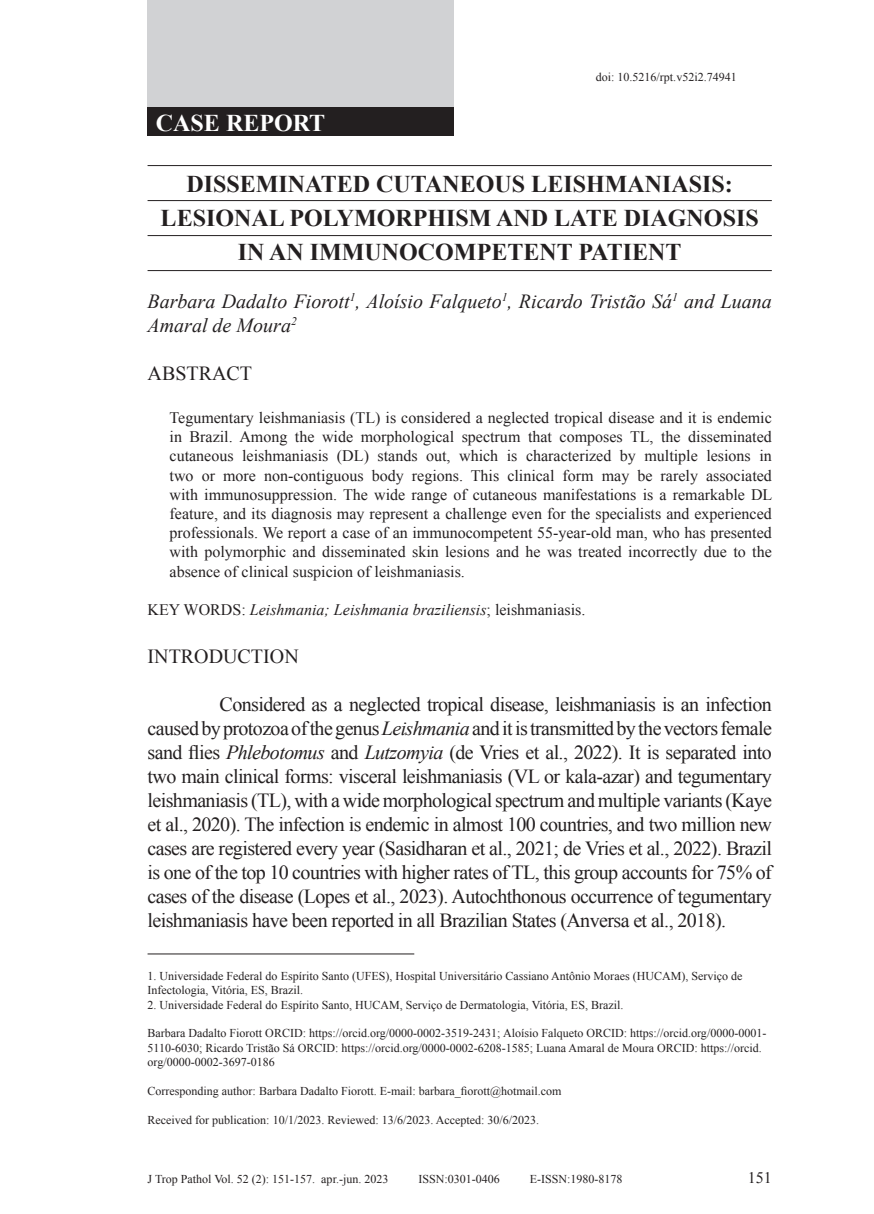
<style>
.page{position:relative;width:874px;height:1214px;background:#fff}
.page>*{position:absolute;margin:0;border:0;box-sizing:border-box;transform-origin:0 0}
.t1{font:700 24px/34px "Times New Roman";color:#231f20;text-align:center}
.t2{font:700 24px "Times New Roman";color:#fff}
.corpo_do_texto{font:20px/24px "Times New Roman";letter-spacing:-.03em;color:#231f20;text-align:justify}
.t3{font:italic 20px/24px "Times New Roman";color:#231f20}
.corpo_do_texto-2{font:20px "Times New Roman";color:#231f20}
.resumo{font:16px/19.2px "Times New Roman";color:#231f20;text-align:justify}
.t4{font:italic 16px "Times New Roman";color:#231f20}
.t5{font:12px/14.4px "Times New Roman";color:#231f20}
.s1{font-style:normal}
.s2{font-style:italic}
</style>
<div class="page">
<div style="left:147px;top:0;width:307px;height:108px;background:#d1d2d4"></div>
<div style="left:147px;top:108px;width:307px;height:28px;background:#231f20"></div>
<hr style="left:147px;top:270px;width:624px;height:1px;background:#231f20">
<hr style="left:147px;top:200px;width:624px;height:1px;background:#231f20">
<hr style="left:147px;top:235px;width:624px;height:1px;background:#231f20">
<hr style="left:147px;top:165px;width:624px;height:1px;background:#231f20">
<hr style="left:147px;top:953px;width:267px;height:1px;background:#231f20">
<p class="t2" style="left:156px;top:106px;width:171px">CASE REPORT</p>
<p class="t5" style="left:595px;top:70px;width:142px">doi: 10.5216/rpt.v52i2.74941</p>
<p class="t1" style="left:160px;top:166px;width:599px">DISSEMINATED CUTANEOUS LEISHMANIASIS:<br>LESIONAL POLYMORPHISM AND LATE DIAGNOSIS<br>IN AN IMMUNOCOMPETENT PATIENT</p>
<p class="t3" style="left:147px;top:288px;width:625px">Barbara Dadalto Fiorott<sup>1</sup>, Aloísio Falqueto<sup>1</sup>, Ricardo Tristão Sá<sup>1</sup> and Luana<br>Amaral de Moura<sup>2</sup></p>
<p class="corpo_do_texto-2" style="left:147px;top:359px;width:106px">ABSTRACT</p>
<p class="resumo" style="left:169px;top:408px;width:604px">Tegumentary leishmaniasis (TL) is considered a neglected tropical disease and it is endemic in Brazil. Among the wide morphological spectrum that composes TL, the disseminated cutaneous leishmaniasis (DL) stands out, which is characterized by multiple lesions in two or more non-contiguous body regions. This clinical form may be rarely associated with immunosuppression. The wide range of cutaneous manifestations is a remarkable DL feature, and its diagnosis may represent a challenge even for the specialists and experienced professionals. We report a case of an immunocompetent 55-year-old man, who has presented with polymorphic and disseminated skin lesions and he was treated incorrectly due to the absence of clinical suspicion of leishmaniasis.</p>
<p class="t4" style="left:147px;top:598px;width:439px"><span class="s1">KEY WORDS:</span> Leishmania; Leishmania braziliensis<span class="s1">; leishmaniasis.</span></p>
<p class="corpo_do_texto-2" style="left:147px;top:643px;width:153px">INTRODUCTION</p>
<p class="corpo_do_texto" style="left:147px;top:692px;width:625px;text-indent:72px">Considered as a neglected tropical disease, leishmaniasis is an infection caused by protozoa of the genus <span class="s2">Leishmania</span> and it is transmitted by the vectors female sand flies <span class="s2">Phlebotomus</span> and <span class="s2">Lutzomyia</span> (de Vries et al., 2022). It is separated into two main clinical forms: visceral leishmaniasis (VL or kala-azar) and tegumentary leishmaniasis (TL), with a wide morphological spectrum and multiple variants (Kaye et al., 2020). The infection is endemic in almost 100 countries, and two million new cases are registered every year (Sasidharan et al., 2021; de Vries et al., 2022). Brazil is one of the top 10 countries with higher rates of TL, this group accounts for 75% of cases of the disease (Lopes et al., 2023). Autochthonous occurrence of tegumentary leishmaniasis have been reported in all Brazilian States (Anversa et al., 2018).</p>
<p class="t5" style="left:147px;top:968px;width:596px">1. Universidade Federal do Espírito Santo (UFES), Hospital Universitário Cassiano Antônio Moraes (HUCAM), Serviço de<br>Infectologia, Vitória, ES, Brazil.</p>
<p class="t5" style="left:147px;top:997px;width:477px">2. Universidade Federal do Espírito Santo, HUCAM, Serviço de Dermatologia, Vitória, ES, Brazil.</p>
<p class="t5" style="left:147px;top:1025px;width:620px">Barbara Dadalto Fiorott ORCID: https://orcid.org/0000-0002-3519-2431; Aloísio Falqueto ORCID: https://orcid.org/0000-0001-<br>5110-6030; Ricardo Tristão Sá ORCID: https://orcid.org/0000-0002-6208-1585; Luana Amaral de Moura ORCID: https://orcid. org/0000-0002-3697-0186</p>
<p class="t5" style="left:147px;top:1083px;width:415px">Corresponding author: Barbara Dadalto Fiorott. E-mail: barbara_fiorott@hotmail.com</p>
<p class="t5" style="left:147px;top:1112px;width:393px">Received for publication: 10/1/2023. Reviewed: 13/6/2023. Accepted: 30/6/2023.</p>
<p class="t5" style="left:147px;top:1171px;width:242px">J Trop Pathol Vol. 52 (2): 151-157. apr.-jun. 2023</p>
<p class="t5" style="left:418px;top:1171px;width:83px">ISSN:0301-0406</p>
<p class="t5" style="left:529px;top:1171px;width:94px">E-ISSN:1980-8178</p>
<h3 class="resumo" style="left:747px;top:1167px;width:25px">151</h3>
</div>
